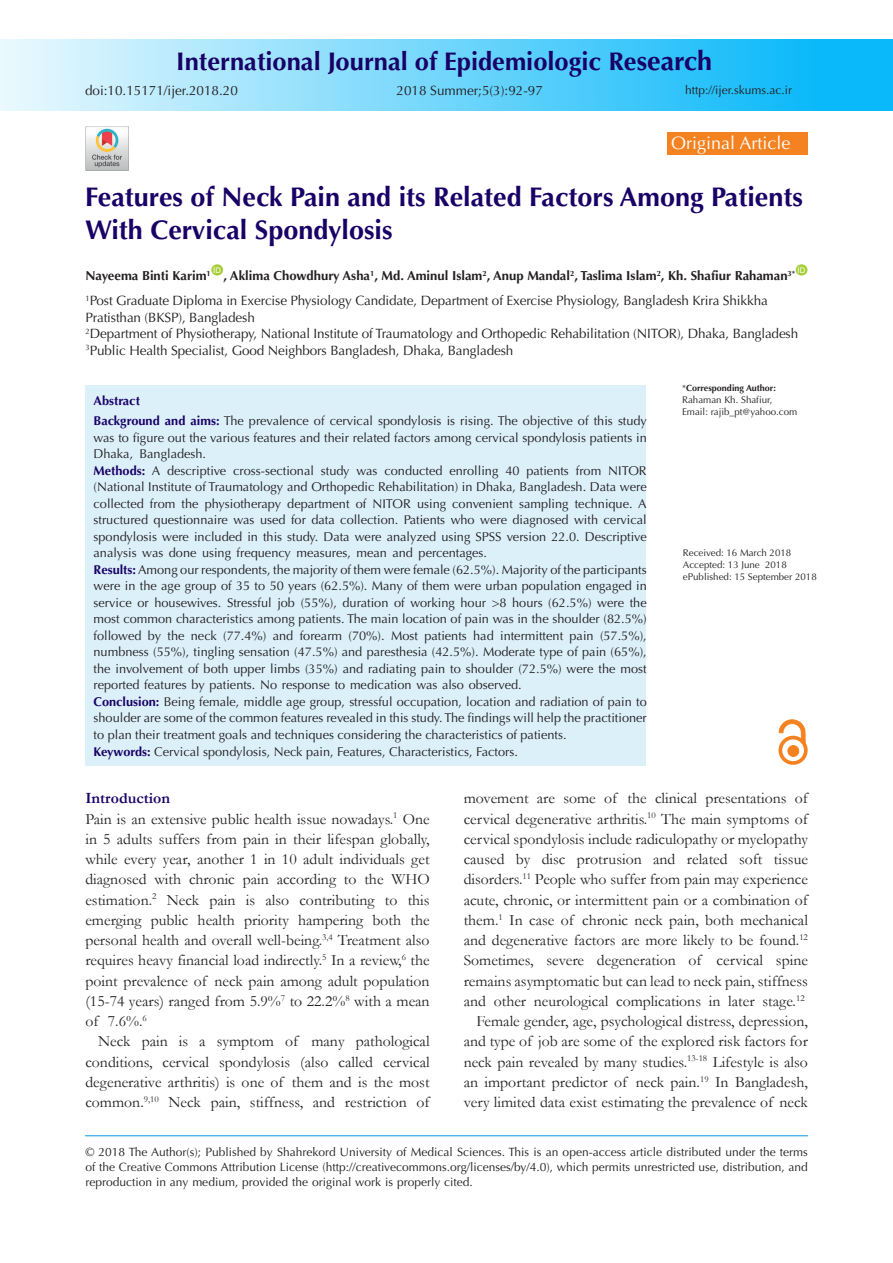
<style>
.page{position:relative;width:893px;height:1263px;background:#fff}
.page>*{position:absolute;margin:0;border:0;box-sizing:border-box;transform-origin:0 0}
.t1{font:700 27px/33px "Optima LT Std";color:#190066}
.t2{font:700 25.5px "Optima LT Std";color:#190066}
.t3{font:18px "Optima LT Std";color:#fff}
.t4{font:15.75px/20.2px "Garamond";color:#231f20;text-align:justify}
.t5{font:700 15.75px "Garamond";color:#190066}
.t6{font:13.5px/16.5px "Optima LT Std";letter-spacing:-.01em;color:#231f20}
.t7{font:700 13.05px "Optima LT Std";color:#231f20}
.t8{font:12.75px/16.5px "Optima LT Std";color:#231f20;text-align:justify}
.t9{font:700 12.75px "Optima LT Std";color:#190066}
.t10{font:12px/15px "Optima LT Std";color:#231f20;text-align:justify}
.t11{font:9.75px "Optima LT Std";color:#231f20}
.t12{font:700 9px "Optima LT Std";color:#231f20}
.t13{font:7.8px "Arial";color:#fff}
.s1{font-size:27px}
.s2{font-weight:700;color:#190166}
.s3{font-weight:400}
</style>
<div class="page">
<div style="left:0;top:39px;width:893px;height:72px;background:linear-gradient(to right,#e9f8fe,#00b4f9)"></div>
<hr style="left:85px;top:1135px;width:723px;height:1px;background:#0099e5">
<div style="left:211px;top:264px;width:12px;height:12px;background:#a6ce39;border-radius:50%"></div>
<div style="left:796px;top:264px;width:11px;height:12px;background:#a6ce39;border-radius:50%"></div>
<div style="left:668px;top:132px;width:140px;height:23px;background:#f58220"></div>
<div style="left:85px;top:385px;width:561px;height:380px;background:#dcf0fa"></div>
<div style="left:788px;top:746px;width:11px;height:10px;background:#f58220;border-radius:50%"></div>
<div style="left:788px;top:745px;width:11px;height:11px;border:1px solid #f58220;border-radius:50%"></div>
<div style="left:778px;top:736px;width:30px;height:29px;border:4px solid #f58220;border-radius:50%"></div>
<svg style="left:779px;top:720px;width:26px;height:24px"></svg>
<img style="left:85px;top:127px;width:43px;height:43px">
<p class="t2" style="left:176px;top:47px;width:537px">International Journal of Epidemiologic Re<span class="s1">search</span></p>
<p class="t6" style="left:85px;top:82px;width:154px">doi:10.15171/ijer.2018.20</p>
<p class="t6" style="left:396px;top:82px;width:148px">2018 Summer;5(3):92-97</p>
<p class="t10" style="left:685px;top:82px;width:109px">http://ijer.skums.ac.ir</p>
<p class="t3" style="left:671px;top:132px;width:121px">Original Article</p>
<p class="t1" style="left:85px;top:181px;width:719px">Features of Neck Pain and its Related Factors Among Patients<br>With Cervical Spondylosis</p>
<p class="t7" style="left:85px;top:268px;width:127px">Nayeema Binti Karim<sup>1</sup></p>
<p class="t13" style="left:213px;top:265px;width:9px">ID</p>
<p class="t13" style="left:798px;top:265px;width:9px">ID</p>
<p class="t7" style="left:223px;top:268px;width:573px">, Aklima Chowdhury Asha<sup>1</sup>, Md. Aminul Islam<sup>2</sup>, Anup Mandal<sup>2</sup>, Taslima Islam<sup>2</sup>, Kh. Shafiur Rahaman<sup>3*</sup></p>
<p class="t6" style="left:85px;top:293px;width:684px"><sup>1</sup>Post Graduate Diploma in Exercise Physiology Candidate, Department of Exercise Physiology, Bangladesh Krira Shikkha<br>Pratisthan (BKSP), Bangladesh</p>
<p class="t6" style="left:85px;top:326px;width:714px"><sup>2</sup>Department of Physiotherapy, National Institute of Traumatology and Orthopedic Rehabilitation (NITOR), Dhaka, Bangladesh</p>
<p class="t6" style="left:85px;top:342px;width:429px"><sup>3</sup>Public Health Specialist, Good Neighbors Bangladesh, Dhaka, Bangladesh</p>
<p class="t9" style="left:94px;top:393px;width:48px">Abstract</p>
<p class="t8" style="left:94px;top:413px;width:555px"><span class="s2">Background and aims:</span> The prevalence of cervical spondylosis is rising. The objective of this study was to figure out the various features and their related factors among cervical spondylosis patients in Dhaka, Bangladesh.</p>
<p class="t8" style="left:94px;top:463px;width:555px"><span class="s2">Methods:</span> A descriptive cross-sectional study was conducted enrolling 40 patients from NITOR (National Institute of Traumatology and Orthopedic Rehabilitation) in Dhaka, Bangladesh. Data were collected from the physiotherapy department of NITOR using convenient sampling technique. A structured questionnaire was used for data collection. Patients who were diagnosed with cervical spondylosis were included in this study. Data were analyzed using SPSS version 22.0. Descriptive analysis was done using frequency measures, mean and percentages.</p>
<p class="t8" style="left:94px;top:562px;width:555px"><span class="s2">Results:</span> Among our respondents, the majority of them were female (62.5%). Majority of the participants were in the age group of 35 to 50 years (62.5%). Many of them were urban population engaged in service or housewives. Stressful job (55%), duration of working hour &gt;8 hours (62.5%) were the most common characteristics among patients. The main location of pain was in the shoulder (82.5%) followed by the neck (77.4%) and forearm (70%). Most patients had intermittent pain (57.5%), numbness (55%), tingling sensation (47.5%) and paresthesia (42.5%). Moderate type of pain (65%), the involvement of both upper limbs (35%) and radiating pain to shoulder (72.5%) were the most reported features by patients. No response to medication was also observed.</p>
<p class="t8" style="left:94px;top:694px;width:555px"><span class="s2">Conclusion:</span> Being female, middle age group, stressful occupation, location and radiation of pain to shoulder are some of the common features revealed in this study. The findings will help the practitioner to plan their treatment goals and techniques considering the characteristics of patients.</p>
<p class="t8" style="left:94px;top:743px;width:426px"><span class="s2">Keywords:</span> Cervical spondylosis, Neck pain, Features, Characteristics, Factors.</p>
<p class="t12" style="left:682px;top:382px;width:95px"><span class="s3">*</span>Corresponding Author:</p>
<p class="t11" style="left:682px;top:394px;width:92px">Rahaman Kh. Shafiur,</p>
<p class="t11" style="left:682px;top:406px;width:117px">Email: rajib_pt@yahoo.com</p>
<p class="t11" style="left:683px;top:547px;width:110px">Received: 16 March 2018</p>
<p class="t11" style="left:683px;top:559px;width:105px">Accepted: 13 June 2018</p>
<p class="t11" style="left:683px;top:571px;width:135px">ePublished: 15 September 2018</p>
<p class="t5" style="left:85px;top:788px;width:86px">Introduction</p>
<p class="t4" style="left:85px;top:808px;width:346px">Pain is an extensive public health issue nowadays.<sup>1</sup> One in 5 adults suffers from pain in their lifespan globally, while every year, another 1 in 10 adult individuals get diagnosed with chronic pain according to the WHO estimation.<sup>2</sup> Neck pain is also contributing to this emerging public health priority hampering both the personal health and overall well-being.<sup>3,4</sup> Treatment also requires heavy financial load indirectly.<sup>5</sup> In a review,<sup>6</sup> the point prevalence of neck pain among adult population (15-74 years) ranged from 5.9%<sup>7</sup> to 22.2%<sup>8</sup> with a mean of 7.6%.<sup>6</sup></p>
<p class="t4" style="left:85px;top:1031px;width:346px;text-indent:13px">Neck pain is a symptom of many pathological conditions, cervical spondylosis (also called cervical degenerative arthritis) is one of them and is the most common.<sup>9,10</sup> Neck pain, stiffness, and restriction of</p>
<p class="t4" style="left:464px;top:788px;width:346px">movement are some of the clinical presentations of cervical degenerative arthritis.<sup>10</sup> The main symptoms of cervical spondylosis include radiculopathy or myelopathy caused by disc protrusion and related soft tissue disorders.<sup>11</sup> People who suffer from pain may experience acute, chronic, or intermittent pain or a combination of them.<sup>1</sup> In case of chronic neck pain, both mechanical and degenerative factors are more likely to be found.<sup>12<br></sup>Sometimes, severe degeneration of cervical spine remains asymptomatic but can lead to neck pain, stiffness and other neurological complications in later stage.<sup>12</sup></p>
<p class="t4" style="left:464px;top:1011px;width:346px;text-indent:13px">Female gender, age, psychological distress, depression, and type of job are some of the explored risk factors for neck pain revealed by many studies.<sup>13-18</sup> Lifestyle is also an important predictor of neck pain.<sup>19</sup> In Bangladesh, very limited data exist estimating the prevalence of neck</p>
<p class="t10" style="left:85px;top:1144px;width:724px">© 2018 The Author(s); Published by Shahrekord University of Medical Sciences. This is an open-access article distributed under the terms of the Creative Commons Attribution License (http://creativecommons.org/licenses/by/4.0), which permits unrestricted use, distribution, and reproduction in any medium, provided the original work is properly cited.</p>
</div>
